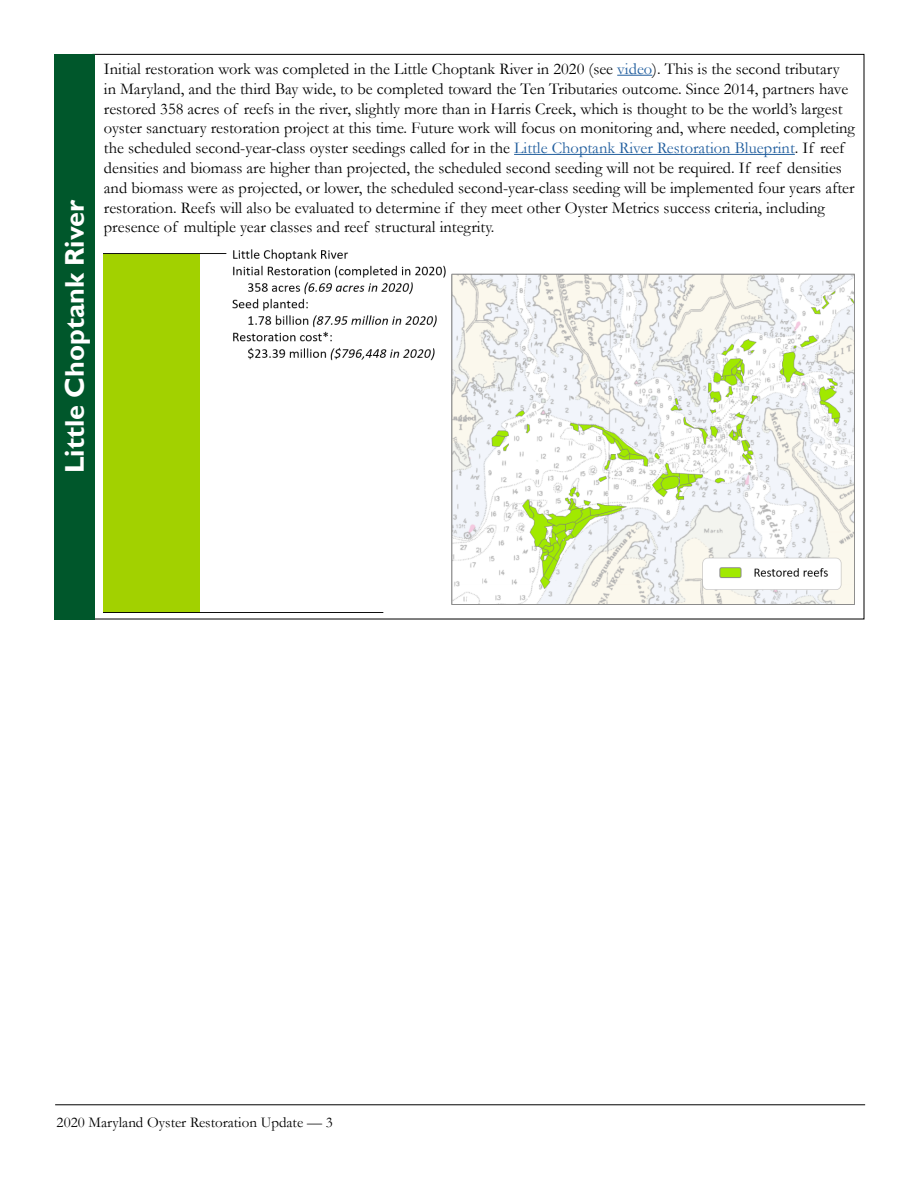
<style>
.page{position:relative;width:918px;height:1188px;background:#fff}
.page>*{position:absolute;margin:0;border:0;box-sizing:border-box;transform-origin:0 0}
.t1{font:700 27px "Gill Sans";color:#fff}
.t2{font:16.5px/19.8px "Garamond";color:#000}
.t3{font:15px "Garamond";color:#000}
.s1{color:#215e9e}
</style>
<div class="page">
<hr style="left:617px;top:75px;width:35px;height:1px;background:#215e9e">
<hr style="left:514px;top:154px;width:281px;height:1px;background:#215e9e">
<div style="left:54px;top:54px;width:41px;height:565px;background:#00572b"></div>
<hr style="left:55px;top:1104px;width:810px;height:1px;background:#000">
<img style="left:104px;top:249px;width:751px;height:364px">
<p class="t1" style="left:58px;top:473px;width:275px;rotate:-90deg">Little Choptank River</p>
<p class="t2" style="left:104px;top:58px;width:753px">Initial restoration work was completed in the Little Choptank River in 2020 (see <span class="s1">video</span>). This is the second tributary in Maryland, and the third Bay wide, to be completed toward the Ten Tributaries outcome. Since 2014, partners have restored 358 acres of reefs in the river, slightly more than in Harris Creek, which is thought to be the world’s largest oyster sanctuary restoration project at this time. Future work will focus on monitoring and, where needed, completing the scheduled second-year-class oyster seedings called for in the <span class="s1">Little Choptank River Restoration Blueprint</span>. If reef densities and biomass are higher than projected, the scheduled second seeding will not be required. If reef densities and biomass were as projected, or lower, the scheduled second-year-class seeding will be implemented four years after restoration. Reefs will also be evaluated to determine if they meet other Oyster Metrics success criteria, including presence of multiple year classes and reef structural integrity.</p>
<p class="t3" style="left:57px;top:1112px;width:278px">2020 Maryland Oyster Restoration Update — 3</p>
</div>
